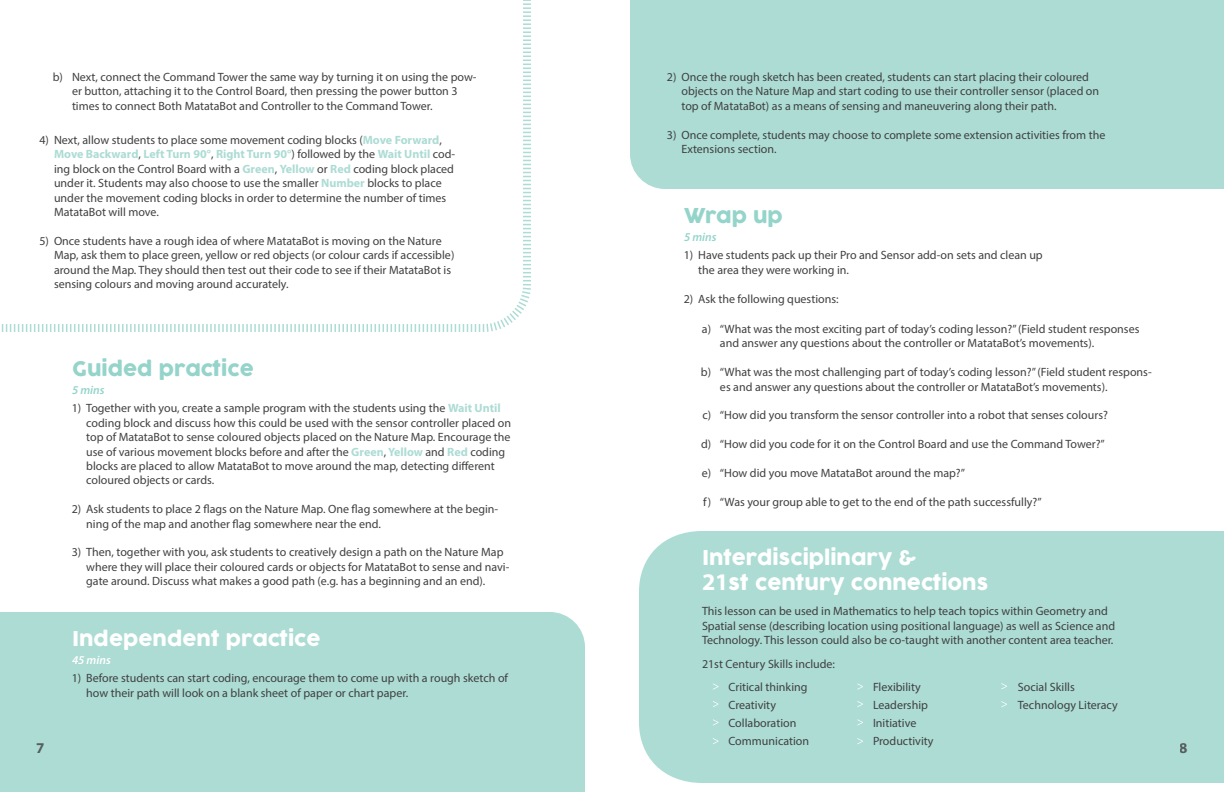
<style>
.page{position:relative;width:1224px;height:792px;background:#fff}
.page>*{position:absolute;margin:0;border:0;box-sizing:border-box;transform-origin:0 0}
.t1{font:20px/25px "Cocogoose";color:#fff}
.t2{font:20px "Cocogoose";color:#94d4ca}
.t3{font:700 15px "Myriad Pro";color:#403f42}
.t4{font:12px/14.4px "Myriad Pro";color:#404042}
.t5{font:italic 600 12px "Myriad Pro";color:#94d4ca}
.t6{font:italic 600 12px "Myriad Pro";color:#fff}
.s1{font-weight:700;color:#acdcd4}
.s2{font-family:"Myriad Pro";font-weight:700;font-size:24px}
</style>
<div class="page">
<div style="left:0;top:612px;width:585px;height:180px;background:#acdcd4"></div>
<div style="left:630px;top:0;width:594px;height:189px;background:#acdcd4"></div>
<svg style="left:1px;top:0;width:530px;height:332px"></svg>
<div style="left:639px;top:531px;width:585px;height:252px;background:#acdcd4"></div>
<svg style="left:713px;top:683px;width:5px;height:7px"></svg>
<svg style="left:857px;top:683px;width:6px;height:7px"></svg>
<svg style="left:713px;top:701px;width:5px;height:6px"></svg>
<svg style="left:857px;top:701px;width:6px;height:6px"></svg>
<svg style="left:713px;top:719px;width:5px;height:7px"></svg>
<svg style="left:713px;top:738px;width:5px;height:6px"></svg>
<svg style="left:857px;top:719px;width:6px;height:7px"></svg>
<svg style="left:857px;top:738px;width:6px;height:6px"></svg>
<svg style="left:1001px;top:701px;width:6px;height:6px"></svg>
<svg style="left:1001px;top:683px;width:6px;height:6px"></svg>
<p class="t4" style="left:53px;top:70px;width:12px">b)</p>
<p class="t4" style="left:72px;top:70px;width:406px">Next, connect the Command Tower the same way by turning it on using the pow&shy;er button, attaching it to the Control Board, then pressing the power button 3 times to connect Both MatataBot and Controller to the Command Tower.</p>
<p class="t4" style="left:54px;top:133px;width:403px;text-indent:-15px">4) Next, allow students to place some movement coding blocks (<span class="s1">Move Forward</span>, <span class="s1">Move Backward</span>, <span class="s1">Left Turn 90°</span>, <span class="s1">Right Turn 90°</span>) followed by the <span class="s1">Wait Until</span> cod&shy;ing block on the Control Board with a <span class="s1">Green</span>, <span class="s1">Yellow</span> or <span class="s1">Red</span> coding block placed under it. Students may also choose to use the smaller <span class="s1">Number</span> blocks to place under the movement coding blocks in order to determine the number of times MatataBot will move.</p>
<p class="t4" style="left:54px;top:233px;width:402px;text-indent:-15px">5) Once students have a rough idea of where MatataBot is moving on the Nature Map, ask them to place green, yellow or red objects (or colour cards if accessible) around the Map. They should then test out their code to see if their MatataBot is sensing colours and moving around accurately.</p>
<h1 class="t2" style="left:72px;top:355px;width:183px">Guided practice</h1>
<p class="t5" style="left:72px;top:383px;width:34px">5 mins</p>
<p class="t4" style="left:86px;top:401px;width:426px;text-indent:-15px">1) Together with you, create a sample program with the students using the <span class="s1">Wait Until </span>coding block and discuss how this could be used with the sensor controller placed on top of MatataBot to sense coloured objects placed on the Nature Map. Encourage the use of various movement blocks before and after the <span class="s1">Green</span>, <span class="s1">Yellow</span> and <span class="s1">Red</span> coding blocks are placed to allow MatataBot to move around the map, detecting different coloured objects or cards.</p>
<p class="t4" style="left:86px;top:502px;width:414px;text-indent:-15px">2) Ask students to place 2 flags on the Nature Map. One flag somewhere at the begin&shy;ning of the map and another flag somewhere near the end.</p>
<p class="t4" style="left:86px;top:545px;width:425px;text-indent:-15px">3) Then, together with you, ask students to creatively design a path on the Nature Map where they will place their coloured cards or objects for MatataBot to sense and navi&shy;gate around. Discuss what makes a good path (e.g. has a beginning and an end).</p>
<p class="t4" style="left:681px;top:70px;width:419px;text-indent:-15px">2) Once the rough sketch has been created, students can start placing their coloured objects on the Nature Map and start coding to use their controller sensor (placed on top of MatataBot) as a means of sensing and maneuvering along their path.</p>
<p class="t4" style="left:681px;top:127px;width:425px;text-indent:-15px">3) Once complete, students may choose to complete some extension activities from the<br>Extensions section.</p>
<h1 class="t2" style="left:684px;top:202px;width:100px">Wrap up</h1>
<p class="t5" style="left:684px;top:230px;width:34px">5 mins</p>
<p class="t4" style="left:698px;top:248px;width:346px;text-indent:-15px">1) Have students pack up their Pro and Sensor add-on sets and clean up the area they were working in.</p>
<p class="t4" style="left:684px;top:291px;width:156px">2) Ask the following questions:</p>
<p class="t4" style="left:702px;top:322px;width:11px">a)</p>
<p class="t4" style="left:701px;top:365px;width:12px">b)</p>
<p class="t4" style="left:702px;top:408px;width:10px">c)</p>
<p class="t4" style="left:701px;top:437px;width:12px">d)</p>
<p class="t4" style="left:702px;top:466px;width:11px">e)</p>
<p class="t4" style="left:703px;top:494px;width:10px">f)</p>
<p class="t4" style="left:720px;top:322px;width:421px">“What was the most exciting part of today’s coding lesson?” (Field student responses and answer any questions about the controller or MatataBot’s movements).</p>
<p class="t4" style="left:720px;top:365px;width:433px">“What was the most challenging part of today’s coding lesson?” (Field student respons&shy;es and answer any questions about the controller or MatataBot’s movements).</p>
<p class="t4" style="left:720px;top:408px;width:389px">“How did you transform the sensor controller into a robot that senses colours?</p>
<p class="t4" style="left:720px;top:437px;width:386px">“How did you code for it on the Control Board and use the Command Tower?”</p>
<p class="t4" style="left:720px;top:466px;width:247px">“How did you move MatataBot around the map?”</p>
<p class="t4" style="left:720px;top:494px;width:323px">“Was your group able to get to the end of the path successfully?”</p>
<h1 class="t1" style="left:702px;top:547px;width:288px">Interdisciplinary &amp;<br><span class="s2">21</span>st century connections</h1>
<p class="t4" style="left:702px;top:604px;width:415px">This lesson can be used in Mathematics to help teach topics within Geometry and<br>Spatial sense (describing location using positional language) as well as Science and<br>Technology. This lesson could also be co-taught with another content area teacher.</p>
<p class="t4" style="left:702px;top:653px;width:135px;line-height:22.5px;text-align:center">21st Century Skills include:<br>Critical thinking</p>
<p class="t4" style="left:728px;top:696px;width:82px;line-height:18px">Creativity<br>Collaboration<br>Communication</p>
<h1 class="t1" style="left:72px;top:628px;width:250px">Independent practice</h1>
<p class="t6" style="left:72px;top:653px;width:40px">45 mins</p>
<p class="t4" style="left:86px;top:671px;width:423px;text-indent:-15px">1) Before students can start coding, encourage them to come up with a rough sketch of how their path will look on a blank sheet of paper or chart paper.</p>
<p class="t4" style="left:873px;top:678px;width:62px;line-height:18px">Flexibility<br>Leadership<br>Initiative<br>Productivity</p>
<p class="t4" style="left:1018px;top:678px;width:102px;line-height:18px">Social Skills<br>Technology Literacy</p>
<p class="t3" style="left:36px;top:739px;width:10px">7</p>
<p class="t3" style="left:1180px;top:739px;width:10px">8</p>
</div>
